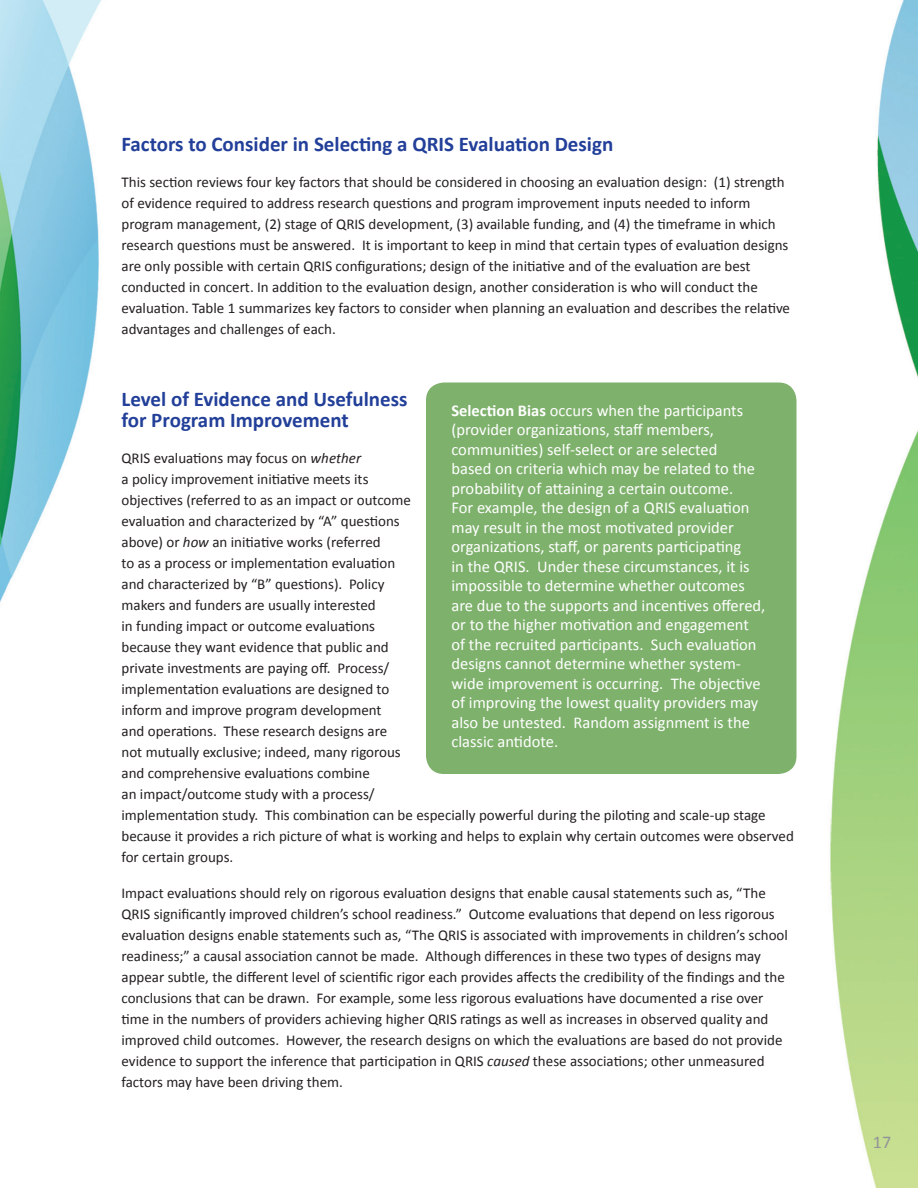
<style>
.page{position:relative;width:918px;height:1188px;background:#fff}
.page>*{position:absolute;margin:0;border:0;box-sizing:border-box;transform-origin:0 0}
.t1{font:700 21px "Calibri";color:#223f99}
.t2{font:18px "Calibri";color:#939598}
.t3{font:16.5px/19.5px "Calibri";color:#fff}
.t4{font:15px/21px "Calibri";color:#231f20}
.s1{font-weight:700}
.s2{font-style:italic}
</style>
<div class="page">
<img style="left:0;top:0;width:918px;height:1188px">
<div style="left:426px;top:382px;width:370px;height:392px;background:#7eb16c;border-radius:18px"></div>
<h3 class="t1" style="left:122px;top:131px;width:493px">Factors to Consider in Selecting a QRIS Evaluation Design</h3>
<p class="t4" style="left:122px;top:171px;width:670px">This section reviews four key factors that should be considered in choosing an evaluation design: (1) strength of evidence required to address research questions and program improvement inputs needed to inform program management, (2) stage of QRIS development, (3) available funding, and (4) the timeframe in which research questions must be answered. It is important to keep in mind that certain types of evaluation designs are only possible with certain QRIS configurations; design of the initiative and of the evaluation are best conducted in concert. In addition to the evaluation design, another consideration is who will conduct the evaluation. Table 1 summarizes key factors to consider when planning an evaluation and describes the relative advantages and challenges of each.</p>
<h3 class="t1" style="left:122px;top:386px;width:288px">Level of Evidence and Usefulness</h3>
<p class="t3" style="left:452px;top:400px;width:293px"><span class="s1">Selection Bias</span> occurs when the participants</p>
<h3 class="t1" style="left:122px;top:407px;width:229px">for Program Improvement</h3>
<p class="t3" style="left:452px;top:419px;width:268px">(provider organizations, staff members, communities) self-select or are selected</p>
<p class="t4" style="left:122px;top:447px;width:242px">QRIS evaluations may focus on <span class="s2">whether</span></p>
<p class="t3" style="left:452px;top:458px;width:305px">based on criteria which may be related to the</p>
<p class="t4" style="left:122px;top:468px;width:249px">a policy improvement initiative meets its</p>
<p class="t3" style="left:452px;top:478px;width:283px">probability of attaining a certain outcome.</p>
<p class="t4" style="left:122px;top:489px;width:291px">objectives (referred to as an impact or outcome</p>
<p class="t3" style="left:452px;top:497px;width:299px">For example, the design of a QRIS evaluation</p>
<p class="t4" style="left:122px;top:510px;width:280px">evaluation and characterized by “A” questions</p>
<p class="t3" style="left:452px;top:517px;width:284px">may result in the most motivated provider</p>
<p class="t4" style="left:122px;top:531px;width:261px">above) or <span class="s2">how</span> an initiative works (referred</p>
<p class="t3" style="left:452px;top:536px;width:291px">organizations, staff, or parents participating</p>
<p class="t4" style="left:122px;top:552px;width:275px">to as a process or implementation evaluation</p>
<p class="t3" style="left:452px;top:556px;width:300px">in the QRIS. Under these circumstances, it is</p>
<p class="t4" style="left:122px;top:573px;width:265px">and characterized by “B” questions). Policy</p>
<p class="t3" style="left:452px;top:575px;width:295px">impossible to determine whether outcomes</p>
<p class="t4" style="left:122px;top:594px;width:256px">makers and funders are usually interested</p>
<p class="t3" style="left:452px;top:595px;width:315px">are due to the supports and incentives offered,</p>
<p class="t4" style="left:122px;top:615px;width:255px">in funding impact or outcome evaluations</p>
<p class="t3" style="left:452px;top:614px;width:299px">or to the higher motivation and engagement</p>
<p class="t4" style="left:122px;top:636px;width:269px">because they want evidence that public and</p>
<p class="t3" style="left:452px;top:634px;width:307px">of the recruited participants. Such evaluation</p>
<p class="t4" style="left:122px;top:657px;width:269px">private investments are paying off. Process/</p>
<p class="t3" style="left:452px;top:653px;width:291px">designs cannot determine whether system-</p>
<p class="t3" style="left:452px;top:673px;width:311px">wide improvement is occurring. The objective</p>
<p class="t4" style="left:122px;top:678px;width:269px">implementation evaluations are designed to</p>
<p class="t3" style="left:452px;top:692px;width:308px">of improving the lowest quality providers may</p>
<p class="t4" style="left:122px;top:699px;width:262px">inform and improve program development</p>
<p class="t3" style="left:452px;top:712px;width:300px">also be untested. Random assignment is the</p>
<p class="t4" style="left:122px;top:720px;width:267px">and operations. These research designs are</p>
<p class="t3" style="left:452px;top:731px;width:108px">classic antidote.</p>
<p class="t4" style="left:122px;top:741px;width:674px">not mutually exclusive; indeed, many rigorous<br>and comprehensive evaluations combine<br>an impact/outcome study with a process/<br>implementation study. This combination can be especially powerful during the piloting and scale-up stage because it provides a rich picture of what is working and helps to explain why certain outcomes were observed for certain groups.</p>
<p class="t4" style="left:122px;top:882px;width:668px">Impact evaluations should rely on rigorous evaluation designs that enable causal statements such as, “The QRIS significantly improved children’s school readiness.” Outcome evaluations that depend on less rigorous evaluation designs enable statements such as, “The QRIS is associated with improvements in children’s school readiness;” a causal association cannot be made. Although differences in these two types of designs may appear subtle, the different level of scientific rigor each provides affects the credibility of the findings and the conclusions that can be drawn. For example, some less rigorous evaluations have documented a rise over time in the numbers of providers achieving higher QRIS ratings as well as increases in observed quality and improved child outcomes. However, the research designs on which the evaluations are based do not provide evidence to support the inference that participation in QRIS <span class="s2">caused</span> these associations; other unmeasured factors may have been driving them.</p>
<p class="t2" style="left:873px;top:1130px;width:20px">17</p>
</div>
